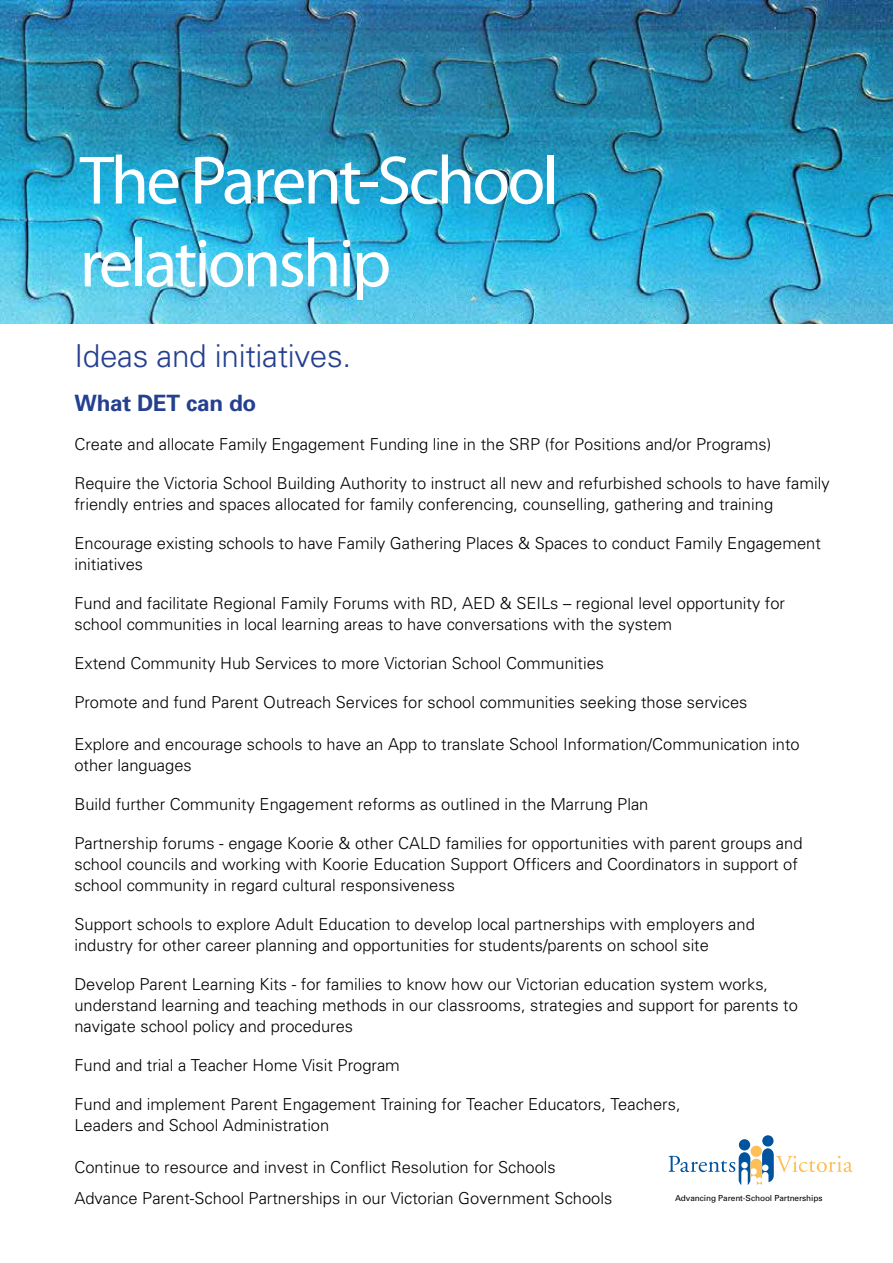
<style>
.page{position:relative;width:893px;height:1263px;background:#fff}
.page>*{position:absolute;margin:0;border:0;box-sizing:border-box;transform-origin:0 0}
.t1{font:69px/82.8px "Myriad Pro";letter-spacing:-.04em;color:#fff}
.t2{font:300 31.5px "Univers";letter-spacing:-.01em;color:#25408f}
.t3{font:700 22.5px "Univers";letter-spacing:-.01em;color:#25408f}
.t4{font:300 16.5px/21px "Univers";color:#000}
.t5{font:8.25px "Univers";letter-spacing:-.01em;color:#000}
</style>
<div class="page">
<img style="left:0;top:0;width:893px;height:324px">
<div style="left:762px;top:1135px;width:12px;height:11px;background:#00539f;border-radius:50%"></div>
<div style="left:739px;top:1139px;width:11px;height:11px;background:#00539f;border-radius:50%"></div>
<svg style="left:751px;top:1145px;width:11px;height:12px"></svg>
<svg style="left:668px;top:1148px;width:185px;height:38px"></svg>
<h1 class="t1" style="left:80px;top:138px;width:481px">The Parent-School relationship</h1>
<h2 class="t2" style="left:74px;top:337px;width:278px">Ideas and initiatives.</h2>
<h3 class="t3" style="left:74px;top:389px;width:183px">What DET can do</h3>
<p class="t4" style="left:74px;top:433px;width:698px">Create and allocate Family Engagement Funding line in the SRP (for Positions and/or Programs)</p>
<p class="t4" style="left:74px;top:472px;width:757px">Require the Victoria School Building Authority to instruct all new and refurbished schools to have family friendly entries and spaces allocated for family conferencing, counselling, gathering and training</p>
<p class="t4" style="left:74px;top:532px;width:748px">Encourage existing schools to have Family Gathering Places &amp; Spaces to conduct Family Engagement initiatives</p>
<p class="t4" style="left:74px;top:592px;width:712px">Fund and facilitate Regional Family Forums with RD, AED &amp; SEILs – regional level opportunity for school communities in local learning areas to have conversations with the system</p>
<p class="t4" style="left:74px;top:652px;width:531px">Extend Community Hub Services to more Victorian School Communities</p>
<p class="t4" style="left:74px;top:691px;width:675px">Promote and fund Parent Outreach Services for school communities seeking those services</p>
<p class="t4" style="left:74px;top:733px;width:727px">Explore and encourage schools to have an App to translate School Information/Communication into other languages</p>
<p class="t4" style="left:74px;top:793px;width:575px">Build further Community Engagement reforms as outlined in the Marrung Plan</p>
<p class="t4" style="left:74px;top:832px;width:730px">Partnership forums - engage Koorie &amp; other CALD families for opportunities with parent groups and school councils and working with Koorie Education Support Officers and Coordinators in support of school community in regard cultural responsiveness</p>
<p class="t4" style="left:74px;top:913px;width:682px">Support schools to explore Adult Education to develop local partnerships with employers and industry for other career planning and opportunities for students/parents on school site</p>
<p class="t4" style="left:74px;top:973px;width:725px">Develop Parent Learning Kits - for families to know how our Victorian education system works, understand learning and teaching methods in our classrooms, strategies and support for parents to navigate school policy and procedures</p>
<p class="t4" style="left:74px;top:1054px;width:327px">Fund and trial a Teacher Home Visit Program</p>
<p class="t4" style="left:74px;top:1093px;width:608px">Fund and implement Parent Engagement Training for Teacher Educators, Teachers,<br>Leaders and School Administration</p>
<p class="t4" style="left:74px;top:1151px;width:539px;line-height:31.5px">Continue to resource and invest in Conflict Resolution for Schools<br>Advance Parent-School Partnerships in our Victorian Government Schools</p>
<p class="t5" style="left:675px;top:1193px;width:149px">Advancing Parent-School Partnerships</p>
</div>
